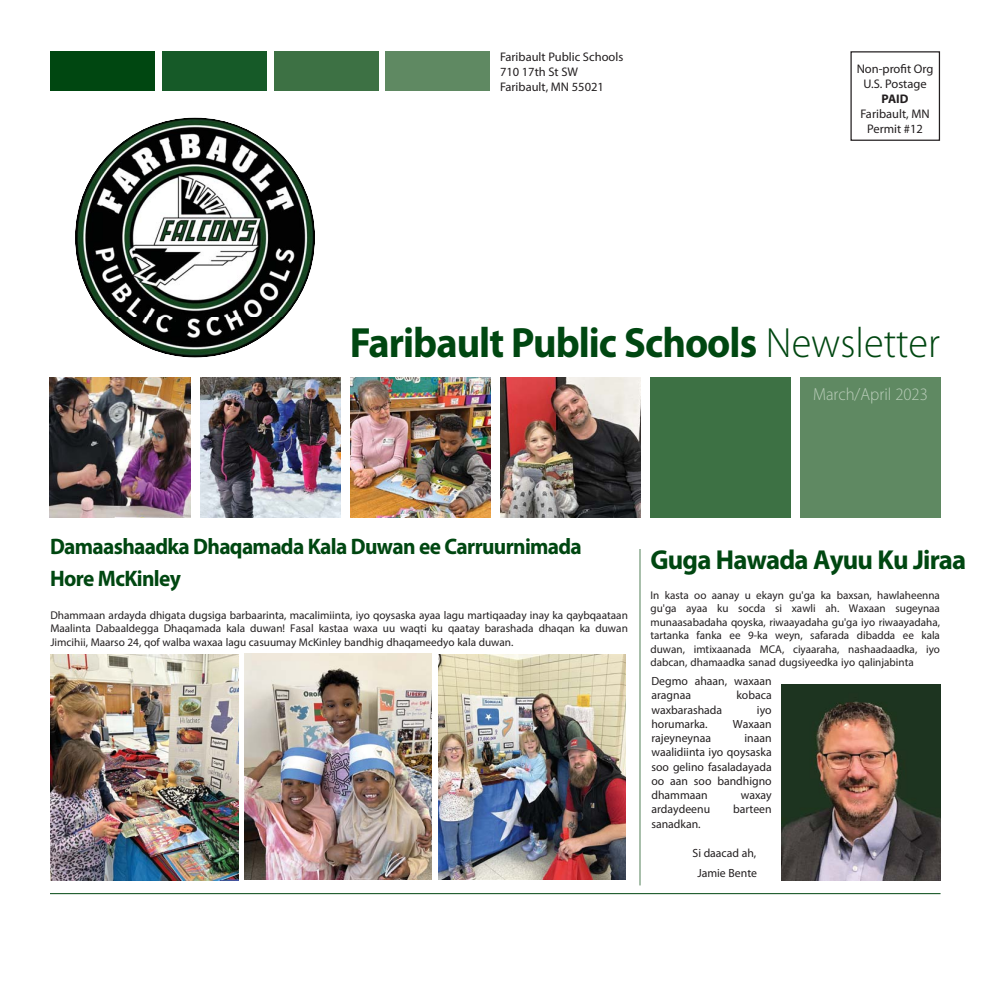
<style>
.page{position:relative;width:990px;height:990px;background:#fff}
.page>*{position:absolute;margin:0;border:0;box-sizing:border-box;transform-origin:0 0}
.t1{font:700 42.5px "Myriad Pro";letter-spacing:-.025em;color:#004711;scale:.95 1}
.t2{font:700 27.5px "Myriad Pro";letter-spacing:-.03em;color:#004711}
.t3{font:700 22.5px/31.2px "Myriad Pro";letter-spacing:-.03em;color:#004711;scale:.95 1}
.t4{font:300 17.5px "Myriad Pro";color:#bacdba;scale:.95 1}
.t5{font:12.5px/15px "Myriad Pro";color:#231f20;text-align:center}
.t6{font:700 12.5px "Myriad Pro";color:#231f20}
.t7{font:11.88px/14.2px "Myriad Pro";color:#231f20}
.t8{font:11.25px/13.5px "Myriad Pro";color:#231f20;text-align:justify}
.s1{font-weight:300}
</style>
<div class="page">
<div style="left:850px;top:51px;width:90px;height:90px;border:1px solid #231f20"></div>
<img style="left:50px;top:377px;width:141px;height:141px">
<img style="left:200px;top:377px;width:141px;height:141px">
<img style="left:500px;top:377px;width:141px;height:141px">
<div style="left:50px;top:51px;width:105px;height:40px;background:#004711"></div>
<img style="left:350px;top:377px;width:141px;height:141px">
<div style="left:162px;top:51px;width:105px;height:40px;background:#165a28"></div>
<div style="left:650px;top:377px;width:141px;height:141px;background:#3d7144"></div>
<div style="left:274px;top:51px;width:104px;height:40px;background:#3d7144"></div>
<div style="left:800px;top:377px;width:141px;height:141px;background:#5f8962"></div>
<div style="left:385px;top:51px;width:105px;height:40px;background:#5f8962"></div>
<img style="left:76px;top:119px;width:238px;height:199px">
<img style="left:106px;top:318px;width:178px;height:38px">
<hr style="left:50px;top:893px;width:891px;height:1px;background:#004711">
<img style="left:782px;top:684px;width:159px;height:196px">
<img style="left:244px;top:653px;width:188px;height:226px">
<img style="left:438px;top:655px;width:187px;height:224px">
<img style="left:50px;top:654px;width:188px;height:226px">
<hr style="left:640px;top:549px;width:1px;height:336px;background:#538058">
<p class="t5" style="left:500px;top:50px;width:125px;text-align:left">Faribault Public Schools<br>710 17th St SW<br>Faribault, MN 55021</p>
<p class="t5" style="left:857px;top:62px;width:78px">Non-profit Org<br>U.S. Postage</p>
<p class="t6" style="left:882px;top:94px;width:28px">PAID</p>
<p class="t5" style="left:860px;top:107px;width:71px">Faribault, MN<br>Permit #12</p>
<h1 class="t1" style="left:350px;top:327px;width:623px">Faribault Public Schools <span class="s1">Newsletter</span></h1>
<h3 class="t4" style="left:813px;top:384px;width:122px">March/April 2023</h3>
<h3 class="t3" style="left:50px;top:530px;width:561px">Damaashaadka Dhaqamada Kala Duwan ee Carruurnimada<br>Hore McKinley</h3>
<p class="t8" style="left:50px;top:608px;width:579px">Dhammaan ardayda dhigata dugsiga barbaarinta, macalimiinta, iyo qoysaska ayaa lagu martiqaaday inay ka qaybqaataan Maalinta Dabaaldegga Dhaqamada kala duwan! Fasal kastaa waxa uu waqti ku qaatay barashada dhaqan ka duwan Jimcihii, Maarso 24, qof walba waxaa lagu casuumay McKinley bandhig dhaqameedyo kala duwan.</p>
<h2 class="t2" style="left:651px;top:542px;width:317px">Guga Hawada Ayuu Ku Jiraa</h2>
<p class="t8" style="left:651px;top:588px;width:291px">In kasta oo aanay u ekayn gu'ga ka baxsan, hawlaheenna gu'ga ayaa ku socda si xawli ah. Waxaan sugeynaa munaasabadaha qoyska, riwaayadaha gu'ga iyo riwaayadaha, tartanka fanka ee 9-ka weyn, safarada dibadda ee kala duwan, imtixaanada MCA, ciyaaraha, nashaadaadka, iyo dabcan, dhamaadka sanad dugsiyeedka iyo qalinjabinta</p>
<p class="t7" style="left:651px;top:674px;width:122px">Degmo ahaan, waxaan aragnaa</p>
<p class="t7" style="left:736px;top:688px;width:37px">kobaca</p>
<p class="t7" style="left:651px;top:702px;width:72px">waxbarashada</p>
<p class="t7" style="left:757px;top:702px;width:16px">iyo</p>
<p class="t7" style="left:651px;top:716px;width:58px">horumarka.</p>
<p class="t7" style="left:733px;top:716px;width:40px">Waxaan</p>
<p class="t7" style="left:651px;top:731px;width:61px">rajeyneynaa</p>
<p class="t7" style="left:651px;top:731px;width:122px;text-align:justify;text-indent:93px">inaan waalidiinta iyo qoysaska soo gelino fasaladayada oo aan soo bandhigno dhammaan</p>
<p class="t7" style="left:741px;top:788px;width:32px">waxay</p>
<p class="t7" style="left:651px;top:802px;width:60px">ardaydeenu</p>
<p class="t7" style="left:733px;top:802px;width:40px">barteen</p>
<p class="t7" style="left:651px;top:816px;width:51px">sanadkan.</p>
<p class="t7" style="left:693px;top:843px;width:66px;line-height:19.6px;text-align:center">Si daacad ah,<br>Jamie Bente</p>
</div>
